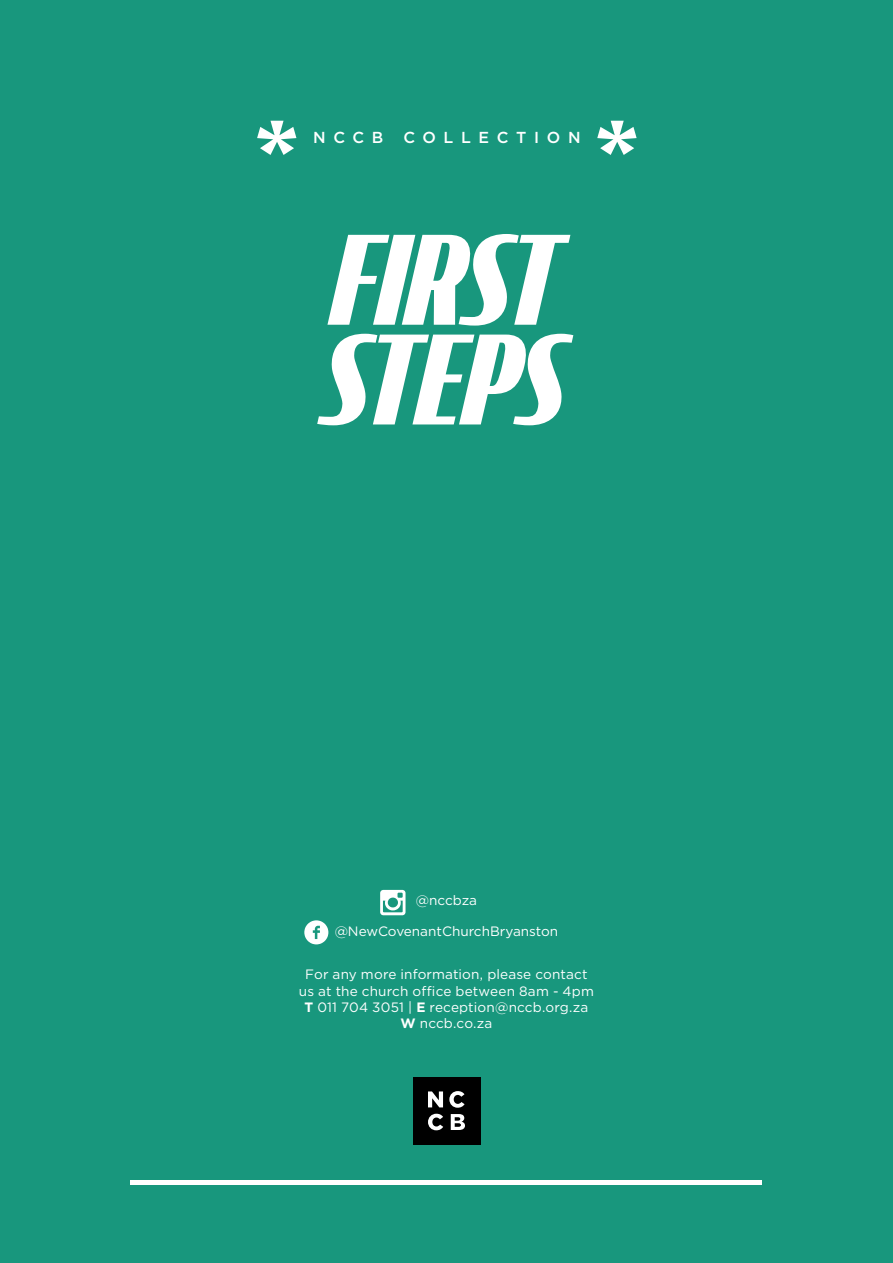
<style>
.page{position:relative;width:893px;height:1263px;background:#18977d}
.page>*{position:absolute;margin:0;border:0;box-sizing:border-box;transform-origin:0 0}
.t1{font:italic 900 121.8px/99.8px "Condor Comp";color:#fff}
.t2{font:900 72.45px "Condor Wide";color:#fff}
.t3{font:500 15.9px "Gotham";letter-spacing:.48em;color:#fff}
.t4{font:13.65px/16.4px "Gotham";color:#fff;text-align:center}
.s1{font-weight:700}
</style>
<div class="page">
<div style="left:131px;top:1180px;width:631px;height:5px;background:#fff"></div>
<div style="left:413px;top:1077px;width:67px;height:67px;background:#000"></div>
<svg style="left:428px;top:1091px;width:15px;height:16px"></svg>
<svg style="left:428px;top:1114px;width:15px;height:16px"></svg>
<svg style="left:449px;top:1091px;width:16px;height:17px"></svg>
<svg style="left:451px;top:1114px;width:14px;height:16px"></svg>
<svg style="left:380px;top:890px;width:25px;height:25px"></svg>
<svg style="left:304px;top:920px;width:24px;height:24px"></svg>
<h2 class="t2" style="left:255px;top:96px;width:44px">*</h2>
<h2 class="t2" style="left:595px;top:96px;width:44px">*</h2>
<p class="t3" style="left:313px;top:128px;width:72px">NCCB</p>
<p class="t3" style="left:403px;top:128px;width:179px">COLLECTION</p>
<h1 class="t1" style="left:326px;top:228px;width:243px">FIRST<br>STEPS</h1>
<p class="t4" style="left:416px;top:892px;width:63px">@nccbza</p>
<p class="t4" style="left:335px;top:923px;width:225px">@NewCovenantChurchBryanston</p>
<p class="t4" style="left:299px;top:966px;width:297px">For any more information, please contact us at the church office between 8am - 4pm <span class="s1">T</span> 011 704 3051 | <span class="s1">E</span> reception@nccb.org.za <span class="s1">W</span> nccb.co.za</p>
</div>
